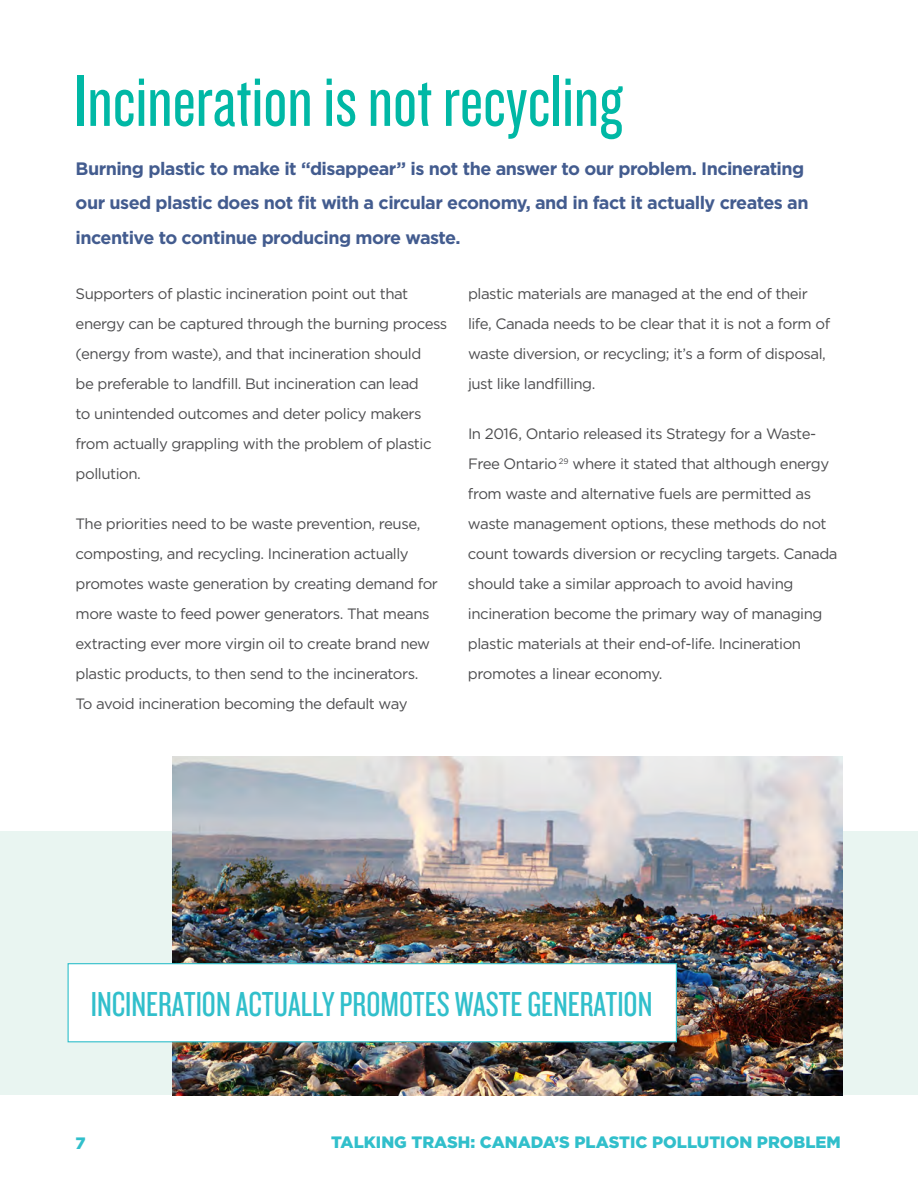
<style>
.page{position:relative;width:918px;height:1188px;background:#fff}
.page>*{position:absolute;margin:0;border:0;box-sizing:border-box;transform-origin:0 0}
.t1{font:76.35px "Knockout HTF28 Junior Featherwt";color:#00b8a5}
.t2{font:36px "Knockout HTF28 Junior Featherwt";color:#31bfcb}
.t3{font:700 18px/34.5px "Gotham";letter-spacing:-.03em;color:#435c8f}
.t4{font:900 16.5px "Gotham";color:#31bfcb}
.t5{font:15px/30px "Gotham";letter-spacing:-.03em;color:#4d4d4f}
</style>
<div class="page">
<div style="left:0;top:832px;width:918px;height:263px;background:#e9f5f1"></div>
<img style="left:172px;top:757px;width:670px;height:338px">
<div style="left:68px;top:963px;width:609px;height:79px;background:#fff;border:1px solid #31bfcb"></div>
<h1 class="t1" style="left:74px;top:63px;width:550px">Incineration is not recycling</h1>
<p class="t3" style="left:76px;top:151px;width:734px">Burning plastic to make it “disappear” is not the answer to our problem. Incinerating our used plastic does not fit with a circular economy, and in fact it actually creates an incentive to continue producing more waste.</p>
<p class="t5" style="left:76px;top:278px;width:373px">Supporters of plastic incineration point out that energy can be captured through the burning process (energy from waste), and that incineration should<br>be preferable to landfill. But incineration can lead<br>to unintended outcomes and deter policy makers from actually grappling with the problem of plastic pollution.</p>
<p class="t5" style="left:76px;top:509px;width:364px">The priorities need to be waste prevention, reuse, composting, and recycling. Incineration actually promotes waste generation by creating demand for more waste to feed power generators. That means extracting ever more virgin oil to create brand new plastic products, to then send to the incinerators.<br>To avoid incineration becoming the default way</p>
<p class="t5" style="left:468px;top:278px;width:364px">plastic materials are managed at the end of their life, Canada needs to be clear that it is not a form of waste diversion, or recycling; it’s a form of disposal, just like landfilling.</p>
<p class="t5" style="left:468px;top:419px;width:371px">In 2016, Ontario released its Strategy for a Waste-Free Ontario <sup>29</sup> where it stated that although energy from waste and alternative fuels are permitted as waste management options, these methods do not count towards diversion or recycling targets. Canada should take a similar approach to avoid having incineration become the primary way of managing plastic materials at their end-of-life. Incineration promotes a linear economy.</p>
<h2 class="t2" style="left:91px;top:986px;width:563px">INCINERATION ACTUALLY PROMOTES WASTE GENERATION</h2>
<p class="t4" style="left:76px;top:1134px;width:12px">7</p>
<p class="t4" style="left:331px;top:1132px;width:511px">TALKING TRASH: CANADA’S PLASTIC POLLUTION PROBLEM</p>
</div>
